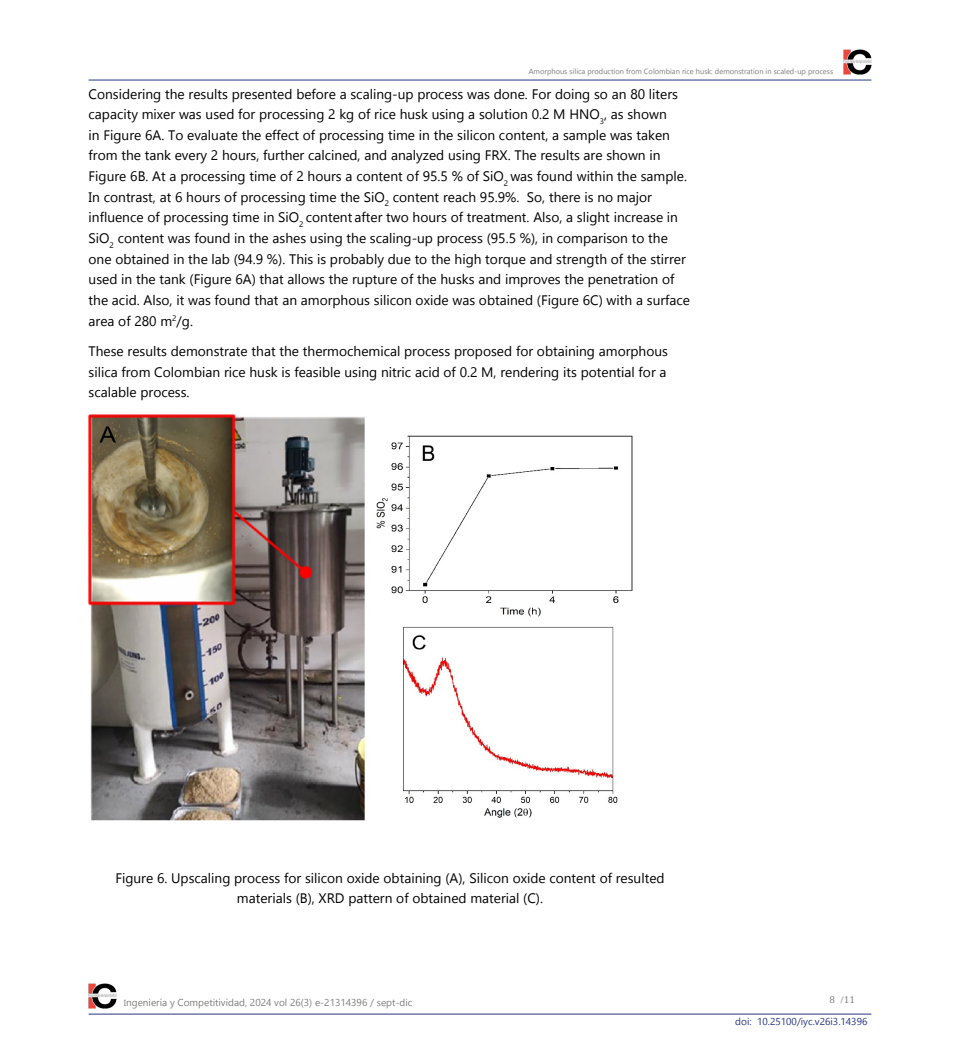
<style>
.page{position:relative;width:960px;height:1061px;background:#fff}
.page>*{position:absolute;margin:0;border:0;box-sizing:border-box;transform-origin:0 0}
.t1{font:13.75px/20.6px "Gadugi";color:#000}
.t2{font:10px "Gadugi";color:#7e7e7d}
.t3{font:10px "Gadugi";color:#283583}
.t4{font:10px "Cambria";color:#7e7e7d}
.t5{font:7.5px "Gadugi";color:#7e7e7d}
.s1{font-size:8.75px}
.s2{font-family:"Minion Pro"}
</style>
<div class="page">
<hr style="left:89px;top:1014px;width:782px;height:1px;background:#283583">
<img style="left:89px;top:983px;width:28px;height:26px">
<hr style="left:89px;top:80px;width:782px;height:1px;background:#283583">
<img style="left:843px;top:49px;width:28px;height:26px">
<img style="left:89px;top:415px;width:544px;height:406px">
<p class="t5" style="left:529px;top:67px;width:306px">Amorphous silica production from Colombian rice husk: demonstration in scaled-up process</p>
<p class="t1" style="left:89px;top:83px;width:603px">Considering the results presented before a scaling-up process was done. For doing so an 80 liters capacity mixer was used for processing 2 kg of rice husk using a solution 0.2 M HNO<sub>3</sub>, as shown<br>in Figure 6A. To evaluate the effect of processing time in the silicon content, a sample was taken from the tank every 2 hours, further calcined, and analyzed using FRX. The results are shown in Figure 6B. At a processing time of 2 hours a content of 95.5 % of SiO<sub>2</sub> was found within the sample.<br>In contrast, at 6 hours of processing time the SiO<sub>2</sub> content reach 95.9%. So, there is no major influence of processing time in SiO<sub>2</sub> content after two hours of treatment. Also, a slight increase in SiO<sub>2</sub> content was found in the ashes using the scaling-up process (95.5 %), in comparison to the one obtained in the lab (94.9 %). This is probably due to the high torque and strength of the stirrer used in the tank (Figure 6A) that allows the rupture of the husks and improves the penetration of the acid. Also, it was found that an amorphous silicon oxide was obtained (Figure 6C) with a surface area of 280 m<sup>2</sup>/g.</p>
<p class="t1" style="left:89px;top:341px;width:581px;text-align:justify">These results demonstrate that the thermochemical process proposed for obtaining amorphous silica from Colombian rice husk is feasible using nitric acid of 0.2 M, rendering its potential for a scalable process.</p>
<p class="t1" style="left:115px;top:867px;width:551px;text-align:center">Figure 6. Upscaling process for silicon oxide obtaining (A), Silicon oxide content of resulted materials (B), XRD pattern of obtained material (C).</p>
<p class="t2" style="left:124px;top:996px;width:290px"><span class="s1">I</span>ngeniería y Competitividad, 2024 vol 26(3) e-21314396 / sept-dic</p>
<p class="t4" style="left:829px;top:994px;width:27px">8 <span class="s2">/</span>11</p>
<p class="t3" style="left:735px;top:1016px;width:134px">doi: 10.25100/iyc.v26i3.14396</p>
</div>
